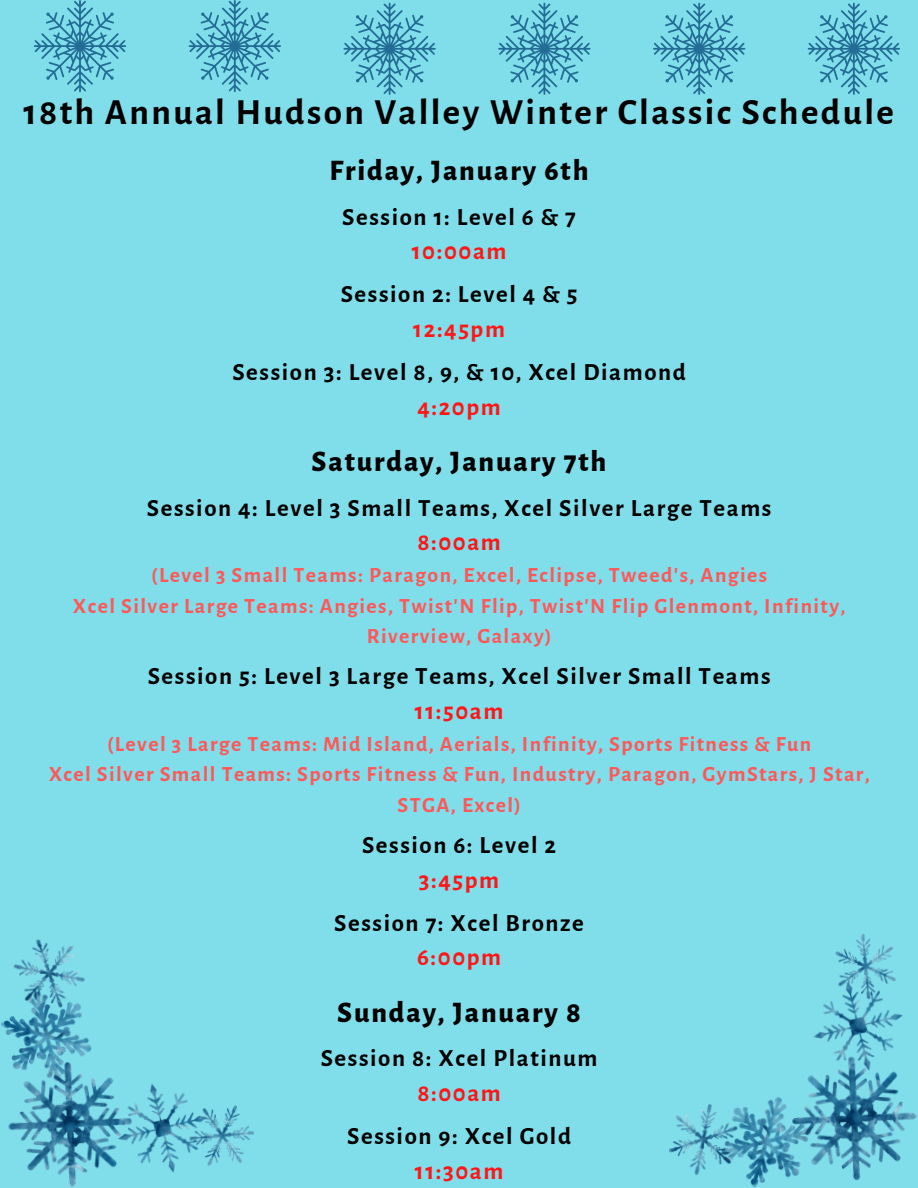
<style>
.page{position:relative;width:918px;height:1188px;background:#80deeb}
.page>*{position:absolute;margin:0;border:0;box-sizing:border-box;transform-origin:0 0}
.t1{font:700 37.05px "Alegreya Sans";letter-spacing:.065em;color:#000}
.t2{font:800 29.25px "Alegreya Sans";letter-spacing:.065em;color:#000}
.t3{font:700 24.75px "Alegreya Sans";letter-spacing:.065em;color:#000}
.t4{font:700 24.75px "Alegreya Sans";letter-spacing:.065em;color:#ff1616}
.t5{font:700 21.75px/30.3px "Alegreya Sans";letter-spacing:.065em;color:#ff5757;text-align:center}
</style>
<div class="page">
<svg style="left:34px;top:0;width:92px;height:92px"></svg>
<svg style="left:189px;top:0;width:92px;height:92px"></svg>
<svg style="left:343px;top:3px;width:93px;height:92px"></svg>
<svg style="left:498px;top:3px;width:93px;height:92px"></svg>
<svg style="left:653px;top:3px;width:92px;height:92px"></svg>
<svg style="left:808px;top:3px;width:92px;height:92px"></svg>
<img style="left:669px;top:934px;width:248px;height:253px">
<img style="left:1px;top:939px;width:253px;height:248px">
<h1 class="t1" style="left:23px;top:95px;width:872px">18th Annual Hudson Valley Winter Classic Schedule</h1>
<h2 class="t2" style="left:329px;top:156px;width:261px">Friday, January 6th</h2>
<p class="t3" style="left:342px;top:205px;width:235px">Session 1: Level 6 &amp; 7</p>
<p class="t4" style="left:412px;top:239px;width:96px">10:00am</p>
<p class="t3" style="left:341px;top:282px;width:238px">Session 2: Level 4 &amp; 5</p>
<p class="t4" style="left:413px;top:317px;width:93px">12:45pm</p>
<p class="t3" style="left:232px;top:360px;width:455px">Session 3: Level 8, 9, &amp; 10, Xcel Diamond</p>
<p class="t4" style="left:417px;top:395px;width:85px">4:20pm</p>
<h2 class="t2" style="left:312px;top:448px;width:296px">Saturday, January 7th</h2>
<p class="t3" style="left:147px;top:496px;width:626px">Session 4: Level 3 Small Teams, Xcel Silver Large Teams</p>
<p class="t4" style="left:417px;top:530px;width:85px">8:00am</p>
<p class="t5" style="left:73px;top:560px;width:774px">(Level 3 Small Teams: Paragon, Excel, Eclipse, Tweed's, Angies<br>Xcel Silver Large Teams: Angies, Twist'N Flip, Twist'N Flip Glenmont, Infinity,<br>Riverview, Galaxy)</p>
<p class="t3" style="left:148px;top:665px;width:624px">Session 5: Level 3 Large Teams, Xcel Silver Small Teams</p>
<p class="t4" style="left:415px;top:699px;width:90px">11:50am</p>
<p class="t5" style="left:49px;top:729px;width:823px">(Level 3 Large Teams: Mid Island, Aerials, Infinity, Sports Fitness &amp; Fun<br>Xcel Silver Small Teams: Sports Fitness &amp; Fun, Industry, Paragon, GymStars, J Star,<br>STGA, Excel)</p>
<p class="t3" style="left:362px;top:833px;width:196px">Session 6: Level 2</p>
<p class="t4" style="left:419px;top:868px;width:82px">3:45pm</p>
<p class="t3" style="left:334px;top:911px;width:251px">Session 7: Xcel Bronze</p>
<p class="t4" style="left:417px;top:946px;width:86px">6:00pm</p>
<h2 class="t2" style="left:337px;top:998px;width:245px">Sunday, January 8</h2>
<p class="t3" style="left:321px;top:1047px;width:278px">Session 8: Xcel Platinum</p>
<p class="t4" style="left:417px;top:1081px;width:85px">8:00am</p>
<p class="t3" style="left:347px;top:1124px;width:225px">Session 9: Xcel Gold</p>
<p class="t4" style="left:415px;top:1159px;width:90px">11:30am</p>
</div>
